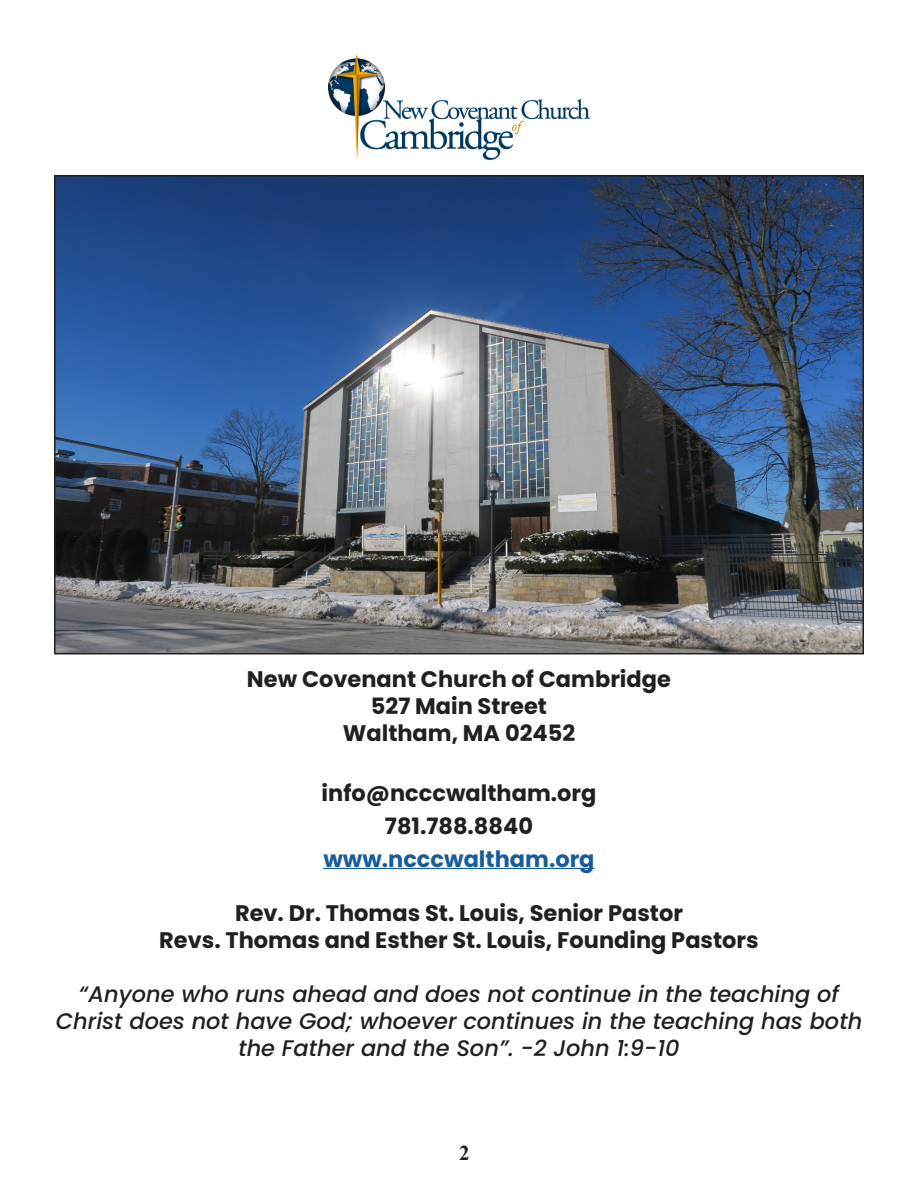
<style>
.page{position:relative;width:918px;height:1188px;background:#fff}
.page>*{position:absolute;margin:0;border:0;box-sizing:border-box;transform-origin:0 0}
.t1{font:700 22.5px "Poppins";color:#231f20}
.t2{font:italic 500 22.5px/27px "Poppins";color:#231f20;text-align:center}
.t3{font:700 22.5px "Poppins";color:#175d9e}
.t4{font:700 21px "Times New Roman";color:#231f20}
</style>
<div class="page">
<img style="left:328px;top:55px;width:262px;height:106px">
<img style="left:57px;top:178px;width:804px;height:473px">
<hr style="left:323px;top:868px;width:272px;height:1px;background:#175d9e">
<p class="t1" style="left:247px;top:666px;width:426px">New Covenant Church of Cambridge</p>
<p class="t1" style="left:371px;top:693px;width:178px">527 Main Street</p>
<p class="t1" style="left:343px;top:720px;width:234px">Waltham, MA 02452</p>
<p class="t1" style="left:322px;top:780px;width:276px">info@ncccwaltham.org</p>
<p class="t1" style="left:385px;top:813px;width:150px">781.788.8840</p>
<p class="t3" style="left:323px;top:846px;width:273px">www.ncccwaltham.org</p>
<p class="t1" style="left:235px;top:900px;width:449px">Rev. Dr. Thomas St. Louis, Senior Pastor</p>
<p class="t1" style="left:159px;top:927px;width:601px">Revs. Thomas and Esther St. Louis, Founding Pastors</p>
<p class="t2" style="left:56px;top:980px;width:808px">“Anyone who runs ahead and does not continue in the teaching of<br>Christ does not have God; whoever continues in the teaching has both the Father and the Son”. -2 John 1:9-10</p>
<p class="t4" style="left:459px;top:1138px;width:12px">2</p>
</div>
